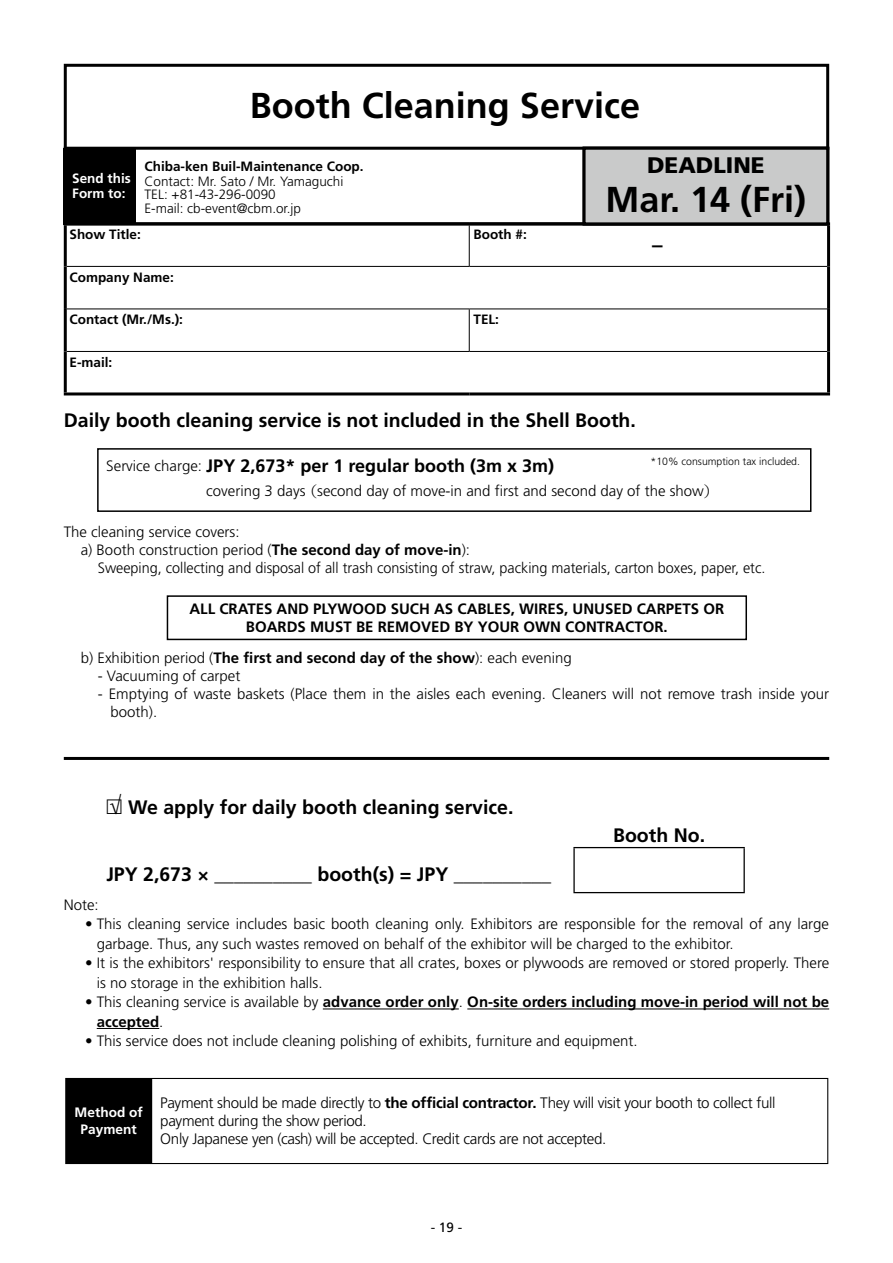
<style>
.page{position:relative;width:893px;height:1263px;background:#fff}
.page>*{position:absolute;margin:0;border:0;box-sizing:border-box;transform-origin:0 0}
.t1{font:700 36px "Frutiger LT Std";color:#000}
.t2{font:900 22.5px "Frutiger LT Std";color:#000}
.t3{font:700 21px "Frutiger LT Std";color:#000}
.t4{font:300 21px "Frutiger LT Std";color:#000}
.t5{font:700 19.5px "Frutiger LT Std";color:#000}
.t6{font:700 18px "Frutiger LT Std";color:#000}
.t7{font:300 15.15px/18.1px "Frutiger LT Std";letter-spacing:-.02em;color:#000}
.t8{font:300 15px/19.5px "Frutiger LT Std";color:#000}
.t9{font:700 15px/18px "Frutiger LT Std";color:#000;text-align:center}
.t10{font:300 15px "Frutiger LT Std";color:#000;scale:.96 1}
.t11{font:700 13.65px/16.6px "Frutiger LT Std";color:#fff;text-align:center}
.t12{font:700 13.5px "Frutiger LT Std";color:#000}
.t13{font:300 13.5px/13.5px "Frutiger LT Std";color:#000}
.t14{font:700 13.5px/15px "Frutiger LT Std";color:#fff}
.t15{font:13.5px "Frutiger LT Std";color:#000}
.t16{font:300 10.5px "Frutiger LT Std";color:#000}
.s1{font-weight:300;font-size:15px}
.s2{font-family:"Koz Min Pr 6 N";font-weight:400}
.s3{font-weight:700}
.s4{font-weight:300}
</style>
<div class="page">
<hr style="left:64px;top:147px;width:765px;height:3px;background:#000">
<div style="left:64px;top:64px;width:765px;height:161px;border:3px solid #000"></div>
<hr style="left:469px;top:225px;width:1px;height:41px;background:#000">
<hr style="left:67px;top:266px;width:402px;height:1px;background:#000">
<hr style="left:469px;top:266px;width:358px;height:1px;background:#000">
<hr style="left:67px;top:309px;width:402px;height:1px;background:#000">
<hr style="left:469px;top:309px;width:358px;height:1px;background:#000">
<hr style="left:469px;top:309px;width:1px;height:42px;background:#000">
<hr style="left:67px;top:351px;width:402px;height:1px;background:#000">
<hr style="left:469px;top:351px;width:358px;height:1px;background:#000">
<hr style="left:64px;top:222px;width:405px;height:3px;background:#000">
<hr style="left:64px;top:225px;width:3px;height:41px;background:#000">
<hr style="left:469px;top:222px;width:361px;height:3px;background:#000">
<hr style="left:827px;top:225px;width:3px;height:41px;background:#000">
<hr style="left:64px;top:266px;width:3px;height:43px;background:#000">
<hr style="left:827px;top:266px;width:3px;height:43px;background:#000">
<hr style="left:64px;top:309px;width:3px;height:42px;background:#000">
<hr style="left:827px;top:309px;width:3px;height:42px;background:#000">
<hr style="left:64px;top:351px;width:3px;height:41px;background:#000">
<hr style="left:827px;top:351px;width:3px;height:41px;background:#000">
<hr style="left:64px;top:392px;width:405px;height:3px;background:#000">
<hr style="left:469px;top:392px;width:361px;height:3px;background:#000">
<div style="left:64px;top:148px;width:72px;height:77px;background:#000"></div>
<div style="left:97px;top:448px;width:714px;height:64px;border:2px solid #000"></div>
<div style="left:167px;top:595px;width:580px;height:45px;border:2px solid #000"></div>
<hr style="left:323px;top:1008px;width:136px;height:1px;background:#000">
<hr style="left:467px;top:1008px;width:362px;height:1px;background:#000">
<hr style="left:97px;top:1028px;width:62px;height:1px;background:#000">
<hr style="left:573px;top:847px;width:172px;height:1px;background:#000">
<hr style="left:573px;top:848px;width:2px;height:44px;background:#000">
<hr style="left:743px;top:848px;width:2px;height:44px;background:#000">
<hr style="left:573px;top:892px;width:172px;height:1px;background:#000">
<hr style="left:64px;top:757px;width:765px;height:3px;background:#000">
<div style="left:66px;top:1078px;width:86px;height:85px;background:#000"></div>
<hr style="left:65px;top:1078px;width:87px;height:1px;background:#000">
<hr style="left:65px;top:1079px;width:1px;height:84px;background:#000">
<hr style="left:152px;top:1078px;width:676px;height:1px;background:#000">
<hr style="left:827px;top:1079px;width:1px;height:84px;background:#000">
<hr style="left:65px;top:1163px;width:87px;height:1px;background:#000">
<hr style="left:152px;top:1163px;width:676px;height:1px;background:#000">
<div style="left:584px;top:148px;width:244px;height:76px;background:#c9caca"></div>
<div style="left:583px;top:147px;width:246px;height:78px;border:3px solid #000"></div>
<h1 class="t1" style="left:250px;top:85px;width:392px">Booth Cleaning Service</h1>
<h2 class="t2" style="left:647px;top:151px;width:119px">DEADLINE</h2>
<h1 class="t1" style="left:605px;top:178px;width:202px">Mar. 14 (Fri)</h1>
<p class="t12" style="left:145px;top:158px;width:221px">Chiba-ken Buil-Maintenance Coop.</p>
<p class="t13" style="left:145px;top:174px;width:200px">Contact: Mr. Sato / Mr. Yamaguchi<br>TEL: +81-43-296-0090<br>E-mail: cb-event@cbm.or.jp</p>
<p class="t14" style="left:72px;top:171px;width:60px">Send this<br>Form to:</p>
<h1 class="t1" style="left:598px;top:178px;width:218px">XXX XX (Fri)</h1>
<p class="t12" style="left:70px;top:227px;width:73px">Show Title:</p>
<p class="t12" style="left:473px;top:227px;width:55px">Booth #:</p>
<p class="t12" style="left:70px;top:269px;width:106px">Company Name:</p>
<p class="t12" style="left:70px;top:312px;width:115px">Contact (Mr./Ms.):</p>
<p class="t12" style="left:473px;top:312px;width:27px">TEL:</p>
<p class="t12" style="left:70px;top:354px;width:44px">E-mail:</p>
<h3 class="t3" style="left:652px;top:232px;width:12px">–</h3>
<h3 class="t5" style="left:64px;top:408px;width:574px">Daily booth cleaning service is not included in the Shell Booth.</h3>
<p class="t16" style="left:651px;top:456px;width:151px">*10% consumption tax included.</p>
<p class="t6" style="left:106px;top:455px;width:449px"><span class="s1">Service charge:</span> JPY 2,673* per 1 regular booth (3m x 3m)</p>
<p class="t8" style="left:206px;top:481px;width:514px">covering 3 days <span class="s2">（</span>second day of move-in and first and second day of the show<span class="s2">）</span></p>
<p class="t8" style="left:64px;top:522px;width:177px">The cleaning service covers:</p>
<p class="t8" style="left:81px;top:540px;width:391px">a) Booth construction period (<span class="s3">The second day of move-in</span>):</p>
<p class="t10" style="left:98px;top:559px;width:697px">Sweeping, collecting and disposal of all trash consisting of straw, packing materials, carton boxes, paper, etc.</p>
<p class="t9" style="left:189px;top:600px;width:536px">ALL CRATES AND PLYWOOD SUCH AS CABLES, WIRES, UNUSED CARPETS OR<br>BOARDS MUST BE REMOVED BY YOUR OWN CONTRACTOR.</p>
<p class="t8" style="left:81px;top:648px;width:492px">b) Exhibition period (<span class="s3">The first and second day of the show</span>): each evening</p>
<p class="t8" style="left:98px;top:666px;width:144px">- Vacuuming of carpet</p>
<p class="t8" style="left:111px;top:685px;width:720px;line-height:18px;text-indent:-13px">- Emptying of waste baskets (Place them in the aisles each evening. Cleaners will not remove trash inside your booth).</p>
<h3 class="t4" style="left:110px;top:792px;width:13px">√</h3>
<h3 class="t5" style="left:106px;top:796px;width:409px">□ We apply for daily booth cleaning service.</h3>
<h3 class="t5" style="left:106px;top:862px;width:446px">JPY 2,673 × __________ booth(s) = JPY __________</h3>
<h3 class="t5" style="left:613px;top:824px;width:94px">Booth No.</h3>
<p class="t8" style="left:64px;top:895px;width:37px">Note:</p>
<p class="t8" style="left:97px;top:915px;width:734px;text-indent:-12px">• This cleaning service includes basic booth cleaning only. Exhibitors are responsible for the removal of any large garbage. Thus, any such wastes removed on behalf of the exhibitor will be charged to the exhibitor.</p>
<p class="t8" style="left:97px;top:954px;width:734px;text-indent:-12px">• It is the exhibitors' responsibility to ensure that all crates, boxes or plywoods are removed or stored properly. There is no storage in the exhibition halls.</p>
<p class="t9" style="left:97px;top:992px;width:734px;line-height:19.5px;text-align:left;text-indent:-12px"><span class="s4">• This cleaning service is available by</span> advance order only<span class="s4">.</span> On-site orders including move-in period will not be accepted<span class="s4">.</span></p>
<p class="t8" style="left:85px;top:1032px;width:554px">• This service does not include cleaning polishing of exhibits, furniture and equipment.</p>
<p class="t11" style="left:75px;top:1104px;width:70px">Method of<br>Payment</p>
<p class="t7" style="left:160px;top:1094px;width:617px">Payment should be made directly to <span class="s3">the official contractor.</span> They will visit your booth to collect full payment during the show period.<br>Only Japanese yen (cash) will be accepted. Credit cards are not accepted.</p>
<p class="t15" style="left:431px;top:1219px;width:33px">- 19 -</p>
</div>
